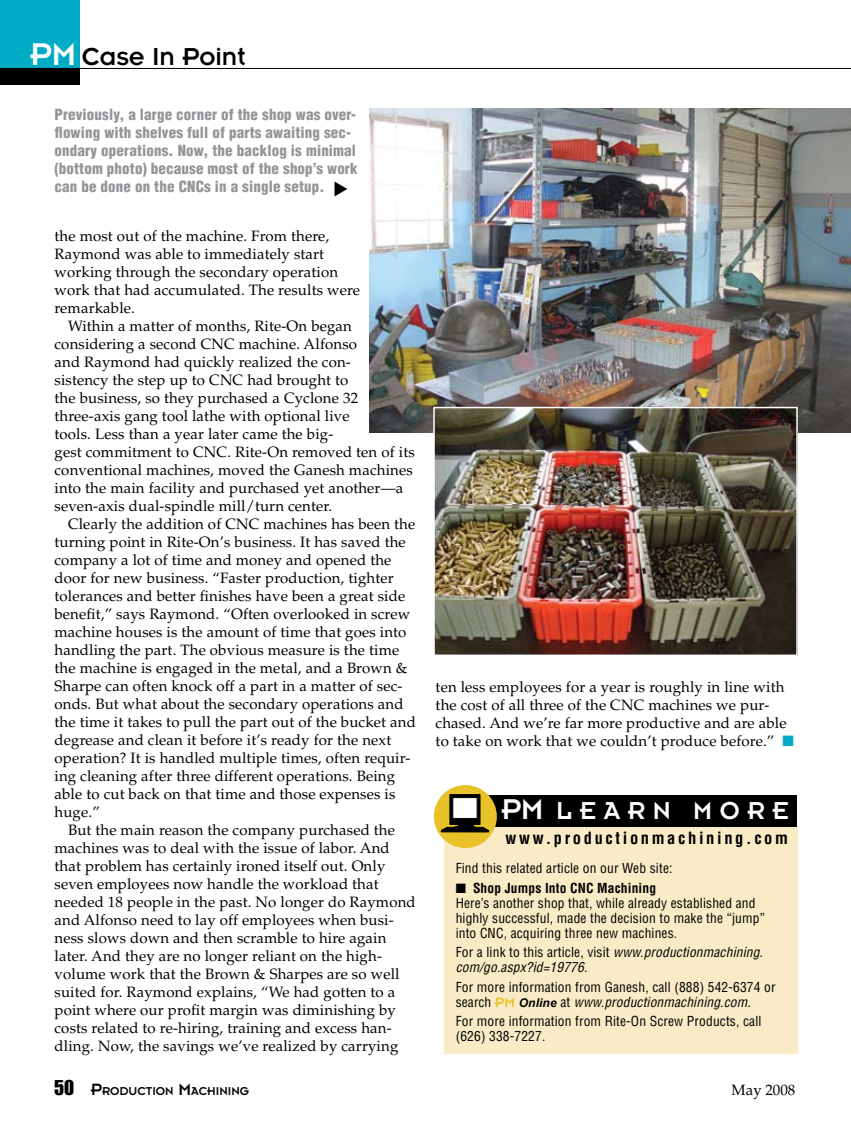
<style>
.page{position:relative;width:851px;height:1134px;background:#fff}
.page>*{position:absolute;margin:0;border:0;box-sizing:border-box;transform-origin:0 0}
.t1{font:27px "Insignia LT Std";color:#000}
.t2{font:27px "Insignia LT Std";letter-spacing:.28em;color:#fff}
.t3{font:700 condensed 16.5px "Helvetica";letter-spacing:.16em;color:#000}
.t4{font:15px/18px "Palatino LT Std";letter-spacing:.01em;color:#000}
.t5{font:900 condensed 15px/18px "Helvetica LT Std";letter-spacing:.01em;color:#939598}
.t6{font:condensed 13.5px/15px "Helvetica LT Std";letter-spacing:.01em;color:#000}
.t7{font:italic condensed 13.5px/15px "Helvetica LT Std";letter-spacing:.01em;color:#000}
.t8{font:12.6px "Insignia LT Std";color:#000}
.s1{font-size:34.5px;color:#fff}
.s2{color:#00abc5}
.s3{font-size:31.5px}
.s4{font-weight:700}
.s5{font-style:normal}
.s6{font-family:"Insignia LT Std";font-stretch:normal;font-size:15px;color:#e9c22a}
.s7{font-family:"Arial";font-weight:700;font-style:italic;font-stretch:normal;font-size:12px}
.s8{font-style:italic}
.s9{font-family:"Impact LT Std";font-size:21px}
.s10{font-size:18px}
</style>
<div class="page">
<div style="left:0;top:68px;width:80px;height:17px;background:#000"></div>
<div style="left:0;top:0;width:80px;height:68px;background:#00abc5"></div>
<hr style="left:0;top:68px;width:850px;height:1px;background:#000">
<div style="left:444px;top:827px;width:353px;height:227px;background:#f9ebc6"></div>
<div style="left:442px;top:796px;width:355px;height:31px;background:#000"></div>
<div style="left:434px;top:785px;width:63px;height:63px;background:#e9c22a;border-radius:50%"></div>
<div style="left:449px;top:794px;width:31px;height:31px;background:#000;border:1px solid #000"></div>
<div style="left:452px;top:797px;width:25px;height:22px;background:#fff;border:1px solid #000"></div>
<hr style="left:458px;top:824px;width:15px;height:4px;background:#000">
<svg style="left:441px;top:825px;width:48px;height:7px"></svg>
<img style="left:369px;top:108px;width:481px;height:325px">
<img style="left:436px;top:410px;width:358px;height:243px">
<div style="left:433px;top:407px;width:364px;height:249px;border:2px solid #fff"></div>
<h1 class="t1" style="left:30px;top:43px;width:217px"><span class="s1">PM</span> CASE IN POINT</h1>
<p class="t5" style="left:54px;top:106px;width:304px">Previously, a large corner of the shop was over&shy;flowing with shelves full of parts awaiting sec&shy;ondary operations. Now, the backlog is minimal (bottom photo) because most of the shop’s work can be done on the CNCs in a single setup.</p>
<p class="t4" style="left:54px;top:227px;width:307px">the most out of the machine. From there, Raymond was able to immediately start working through the secondary operation work that had accumulated. The results were remarkable.</p>
<p class="t4" style="left:54px;top:317px;width:362px;text-indent:14px">Within a matter of months, Rite-On began considering a second CNC machine. Alfonso<br>and Raymond had quickly realized the con-<br>sistency the step up to CNC had brought to<br>the business, so they purchased a Cyclone 32 three-axis gang tool lathe with optional live<br>tools. Less than a year later came the big-<br>gest commitment to CNC. Rite-On removed ten of its conventional machines, moved the Ganesh machines into the main facility and purchased yet another—a seven-axis dual-spindle mill/turn center.</p>
<p class="t4" style="left:54px;top:515px;width:363px;text-indent:14px">Clearly the addition of CNC machines has been the turning point in Rite-On’s business. It has saved the company a lot of time and money and opened the door for new business. “Faster production, tighter tolerances and better finishes have been a great side benefit,” says Raymond. “Often overlooked in screw machine houses is the amount of time that goes into handling the part. The obvious measure is the time the machine is engaged in the metal, and a Brown &amp; Sharpe can often knock off a part in a matter of sec&shy;onds. But what about the secondary operations and the time it takes to pull the part out of the bucket and degrease and clean it before it’s ready for the next operation? It is handled multiple times, often requir&shy;ing cleaning after three different operations. Being able to cut back on that time and those expenses is huge.”</p>
<p class="t4" style="left:54px;top:821px;width:363px;text-indent:14px">But the main reason the company purchased the machines was to deal with the issue of labor. And that problem has certainly ironed itself out. Only seven employees now handle the workload that needed 18 people in the past. No longer do Raymond and Alfonso need to lay off employees when busi&shy;ness slows down and then scramble to hire again later. And they are no longer reliant on the high&shy;volume work that the Brown &amp; Sharpes are so well suited for. Raymond explains, “We had gotten to a point where our profit margin was diminishing by costs related to re-hiring, training and excess han&shy;dling. Now, the savings we’ve realized by carrying</p>
<p class="t4" style="left:435px;top:678px;width:360px">ten less employees for a year is roughly in line with the cost of all three of the CNC machines we pur&shy;chased. And we’re far more productive and are able to take on work that we couldn’t produce before.” <span class="s2">■</span></p>
<h1 class="t2" style="left:501px;top:797px;width:289px"><span class="s3">PM</span> LEARN MORE</h1>
<p class="t3" style="left:505px;top:828px;width:284px">www.productionmachining.com</p>
<p class="t6" style="left:455px;top:861px;width:218px">Find this related article on our Web site:</p>
<p class="t6" style="left:455px;top:880px;width:311px">■ <span class="s4">Shop Jumps Into CNC Machining<br></span>Here’s another shop that, while already established and highly successful, made the decision to make the “jump” into CNC, acquiring three new machines.</p>
<p class="t7" style="left:455px;top:945px;width:309px"><span class="s5">For a link to this article, visit</span> www.productionmachining. com/go.aspx?id=19776.</p>
<p class="t6" style="left:455px;top:979px;width:321px">For more information from Ganesh, call (888) 542-6374 or search <span class="s6">PM</span> <span class="s7">Online</span> at <span class="s8">www.productionmachining.com.</span></p>
<p class="t6" style="left:455px;top:1014px;width:307px">For more information from Rite-On Screw Products, call (626) 338-7227.</p>
<p class="t8" style="left:54px;top:1085px;width:196px"><span class="s9">50</span> <span class="s10">P</span>RODUCTION <span class="s10">M</span>ACHINING</p>
<p class="t4" style="left:731px;top:1081px;width:65px">May 2008</p>
</div>
